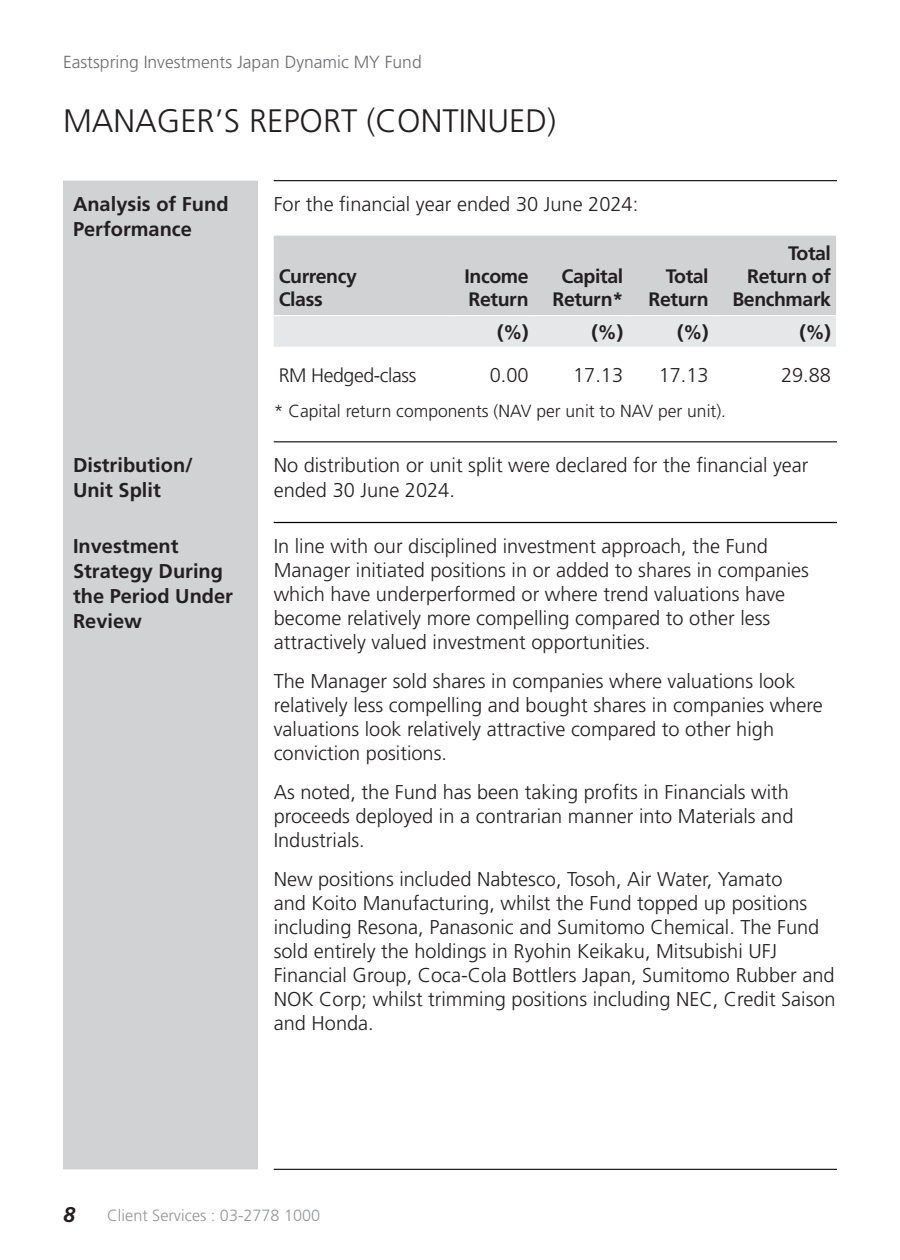
<style>
.page{position:relative;width:900px;height:1260px;background:#fff}
.page>*{position:absolute;margin:0;border:0;box-sizing:border-box;transform-origin:0 0}
.t1{font:300 32.5px "Frutiger LT Std";color:#231f20}
.t2{font:italic 700 21.25px "Frutiger LT Std";color:#231f20}
.t3{font:300 20px/24px "Frutiger LT Std";color:#231f20}
.t4{font:700 20px/25px "Frutiger LT Std";color:#231f20}
.t5{font:700 19.5px/23.5px "Frutiger LT Std";letter-spacing:-.02em;color:#231f20}
.t6{font:300 19.5px "Frutiger LT Std";letter-spacing:-.02em;color:#231f20}
.t7{font:300 17.5px "Frutiger LT Std";color:#231f20}
.t8{font:300 17.5px "Frutiger LT Std";color:#6c6d70}
.t9{font:300 16.25px "Frutiger LT Std";color:#939598}
</style>
<div class="page">
<div style="left:63px;top:181px;width:195px;height:988px;background:#d1d2d4"></div>
<hr style="left:274px;top:1169px;width:563px;height:1px;background:#231f20">
<hr style="left:274px;top:441px;width:563px;height:1px;background:#231f20">
<hr style="left:274px;top:180px;width:563px;height:1px;background:#231f20">
<hr style="left:274px;top:522px;width:563px;height:1px;background:#000">
<svg style="left:274px;top:236px;width:562px;height:111px;background:#d7d8d9"></svg>
<hr style="left:274px;top:315px;width:180px;height:1px;background:#fff">
<hr style="left:454px;top:315px;width:80px;height:1px;background:#fff">
<hr style="left:534px;top:315px;width:94px;height:1px;background:#fff">
<hr style="left:628px;top:315px;width:86px;height:1px;background:#fff">
<hr style="left:714px;top:315px;width:122px;height:1px;background:#fff">
<p class="t8" style="left:63px;top:52px;width:360px">Eastspring Investments Japan Dynamic MY Fund</p>
<h1 class="t1" style="left:63px;top:103px;width:495px">MANAGER’S REPORT (CONTINUED)</h1>
<p class="t4" style="left:73px;top:191px;width:157px">Analysis of Fund<br>Performance</p>
<p class="t3" style="left:274px;top:192px;width:366px">For the financial year ended 30 June 2024:</p>
<p class="t5" style="left:279px;top:265px;width:80px">Currency<br>Class</p>
<p class="t5" style="left:465px;top:265px;width:66px">Income<br>Return</p>
<p class="t5" style="left:553px;top:265px;width:72px;text-align:center">Capital<br>Return*</p>
<p class="t5" style="left:649px;top:265px;width:62px;text-align:right">Total<br>Return</p>
<p class="t5" style="left:732px;top:241px;width:100px;text-align:right">Total<br>Return of<br>Benchmark</p>
<p class="t5" style="left:497px;top:321px;width:33px">(%)</p>
<p class="t5" style="left:592px;top:321px;width:33px">(%)</p>
<p class="t5" style="left:677px;top:321px;width:33px">(%)</p>
<p class="t5" style="left:799px;top:321px;width:33px">(%)</p>
<p class="t6" style="left:279px;top:364px;width:139px">RM Hedged-class</p>
<p class="t3" style="left:490px;top:363px;width:40px">0.00</p>
<p class="t3" style="left:573px;top:363px;width:52px">17.13</p>
<p class="t3" style="left:659px;top:363px;width:52px">17.13</p>
<p class="t3" style="left:781px;top:363px;width:52px">29.88</p>
<p class="t7" style="left:274px;top:401px;width:454px">* Capital return components (NAV per unit to NAV per unit).</p>
<p class="t4" style="left:73px;top:452px;width:121px">Distribution/<br>Unit Split</p>
<p class="t3" style="left:274px;top:453px;width:536px;line-height:25px">No distribution or unit split were declared for the financial year ended 30 June 2024.</p>
<p class="t4" style="left:73px;top:533px;width:162px">Investment<br>Strategy During the Period Under<br>Review</p>
<p class="t3" style="left:274px;top:534px;width:537px">In line with our disciplined investment approach, the Fund Manager initiated positions in or added to shares in companies which have underperformed or where trend valuations have become relatively more compelling compared to other less attractively valued investment opportunities.</p>
<p class="t3" style="left:274px;top:669px;width:550px">The Manager sold shares in companies where valuations look relatively less compelling and bought shares in companies where valuations look relatively attractive compared to other high conviction positions.</p>
<p class="t3" style="left:274px;top:780px;width:521px">As noted, the Fund has been taking profits in Financials with proceeds deployed in a contrarian manner into Materials and<br>Industrials.</p>
<p class="t3" style="left:274px;top:867px;width:563px">New positions included Nabtesco, Tosoh, Air Water, Yamato<br>and Koito Manufacturing, whilst the Fund topped up positions including Resona, Panasonic and Sumitomo Chemical. The Fund sold entirely the holdings in Ryohin Keikaku, Mitsubishi UFJ Financial Group, Coca-Cola Bottlers Japan, Sumitomo Rubber and NOK Corp; whilst trimming positions including NEC, Credit Saison and Honda.</p>
<p class="t2" style="left:63px;top:1202px;width:13px">8</p>
<p class="t9" style="left:107px;top:1206px;width:215px">Client Services : 03-2778 1000</p>
</div>
